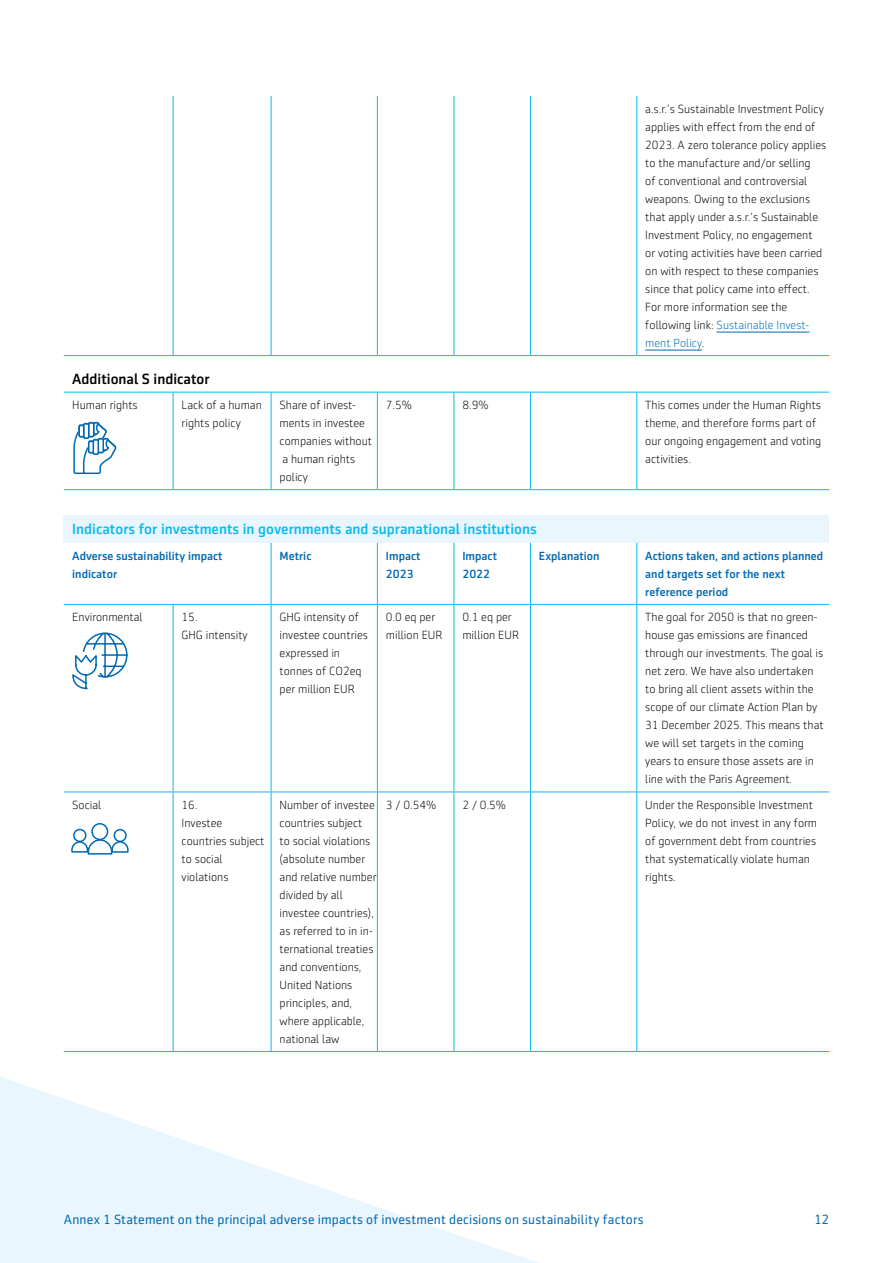
<style>
.page{position:relative;width:893px;height:1263px;background:#fff}
.page>*{position:absolute;margin:0;border:0;box-sizing:border-box;transform-origin:0 0}
.t1{font:500 15px "Sentico Sans DT";color:#0bbbef}
.t2{font:500 15px "Sentico Sans DT";color:#000}
.t3{font:13.5px "Sentico Sans DT";letter-spacing:.01em;color:#0069b4}
.t4{font:300 12px/18px "Sentico Sans DT";color:#000}
.t5{font:500 12px/18px "Sentico Sans DT";color:#0069b4}
.s1{color:#0069b4}
</style>
<div class="page">
<svg style="left:0;top:1077px;width:538px;height:186px;fill:#ebf6fe"></svg>
<div style="left:64px;top:515px;width:765px;height:28px;background:#e9f6fe"></div>
<hr style="left:64px;top:355px;width:109px;height:1px;background:#0bbbef">
<hr style="left:173px;top:355px;width:98px;height:1px;background:#0bbbef">
<hr style="left:271px;top:355px;width:106px;height:1px;background:#0bbbef">
<hr style="left:377px;top:355px;width:77px;height:1px;background:#0bbbef">
<hr style="left:454px;top:355px;width:76px;height:1px;background:#0bbbef">
<hr style="left:530px;top:355px;width:107px;height:1px;background:#0bbbef">
<hr style="left:637px;top:355px;width:192px;height:1px;background:#0bbbef">
<hr style="left:64px;top:392px;width:109px;height:1px;background:#0bbbef">
<hr style="left:173px;top:392px;width:98px;height:1px;background:#0bbbef">
<hr style="left:271px;top:392px;width:106px;height:1px;background:#0bbbef">
<hr style="left:377px;top:392px;width:77px;height:1px;background:#0bbbef">
<hr style="left:454px;top:392px;width:76px;height:1px;background:#0bbbef">
<hr style="left:530px;top:392px;width:107px;height:1px;background:#0bbbef">
<hr style="left:637px;top:392px;width:192px;height:1px;background:#0bbbef">
<hr style="left:64px;top:489px;width:109px;height:1px;background:#0bbbef">
<hr style="left:173px;top:489px;width:98px;height:1px;background:#0bbbef">
<hr style="left:271px;top:489px;width:106px;height:1px;background:#0bbbef">
<hr style="left:377px;top:489px;width:77px;height:1px;background:#0bbbef">
<hr style="left:454px;top:489px;width:76px;height:1px;background:#0bbbef">
<hr style="left:530px;top:489px;width:107px;height:1px;background:#0bbbef">
<hr style="left:637px;top:489px;width:192px;height:1px;background:#0bbbef">
<hr style="left:64px;top:791px;width:109px;height:1px;background:#0bbbef">
<hr style="left:173px;top:791px;width:98px;height:1px;background:#0bbbef">
<hr style="left:271px;top:791px;width:106px;height:1px;background:#0bbbef">
<hr style="left:377px;top:791px;width:77px;height:1px;background:#0bbbef">
<hr style="left:454px;top:791px;width:76px;height:1px;background:#0bbbef">
<hr style="left:530px;top:791px;width:107px;height:1px;background:#0bbbef">
<hr style="left:637px;top:791px;width:192px;height:1px;background:#0bbbef">
<hr style="left:64px;top:1051px;width:109px;height:1px;background:#0bbbef">
<hr style="left:173px;top:1051px;width:98px;height:1px;background:#0bbbef">
<hr style="left:271px;top:1051px;width:106px;height:1px;background:#0bbbef">
<hr style="left:377px;top:1051px;width:77px;height:1px;background:#0bbbef">
<hr style="left:454px;top:1051px;width:76px;height:1px;background:#0bbbef">
<hr style="left:530px;top:1051px;width:107px;height:1px;background:#0bbbef">
<hr style="left:637px;top:1051px;width:192px;height:1px;background:#0bbbef">
<hr style="left:271px;top:543px;width:1px;height:61px;background:#0bbbef">
<hr style="left:377px;top:543px;width:1px;height:61px;background:#0bbbef">
<hr style="left:454px;top:543px;width:1px;height:61px;background:#0bbbef">
<hr style="left:530px;top:543px;width:1px;height:61px;background:#0bbbef">
<hr style="left:636px;top:543px;width:1px;height:61px;background:#0bbbef">
<hr style="left:173px;top:96px;width:1px;height:259px;background:#0bbbef">
<hr style="left:271px;top:96px;width:1px;height:259px;background:#0bbbef">
<hr style="left:377px;top:96px;width:1px;height:259px;background:#0bbbef">
<hr style="left:454px;top:96px;width:1px;height:259px;background:#0bbbef">
<hr style="left:530px;top:96px;width:1px;height:259px;background:#0bbbef">
<hr style="left:636px;top:96px;width:1px;height:259px;background:#0bbbef">
<hr style="left:173px;top:392px;width:1px;height:97px;background:#0bbbef">
<hr style="left:271px;top:392px;width:1px;height:97px;background:#0bbbef">
<hr style="left:377px;top:392px;width:1px;height:97px;background:#0bbbef">
<hr style="left:454px;top:392px;width:1px;height:97px;background:#0bbbef">
<hr style="left:530px;top:392px;width:1px;height:97px;background:#0bbbef">
<hr style="left:636px;top:392px;width:1px;height:97px;background:#0bbbef">
<hr style="left:173px;top:605px;width:1px;height:186px;background:#0bbbef">
<hr style="left:271px;top:605px;width:1px;height:186px;background:#0bbbef">
<hr style="left:377px;top:605px;width:1px;height:186px;background:#0bbbef">
<hr style="left:454px;top:605px;width:1px;height:186px;background:#0bbbef">
<hr style="left:530px;top:605px;width:1px;height:186px;background:#0bbbef">
<hr style="left:636px;top:605px;width:1px;height:186px;background:#0bbbef">
<hr style="left:173px;top:792px;width:1px;height:259px;background:#0bbbef">
<hr style="left:271px;top:792px;width:1px;height:259px;background:#0bbbef">
<hr style="left:377px;top:792px;width:1px;height:259px;background:#0bbbef">
<hr style="left:454px;top:792px;width:1px;height:259px;background:#0bbbef">
<hr style="left:530px;top:792px;width:1px;height:259px;background:#0bbbef">
<hr style="left:636px;top:792px;width:1px;height:259px;background:#0bbbef">
<hr style="left:64px;top:604px;width:109px;height:1px;background:#0bbbef">
<hr style="left:173px;top:604px;width:98px;height:1px;background:#0bbbef">
<hr style="left:271px;top:604px;width:106px;height:1px;background:#0bbbef">
<hr style="left:377px;top:604px;width:77px;height:1px;background:#0bbbef">
<hr style="left:454px;top:604px;width:76px;height:1px;background:#0bbbef">
<hr style="left:530px;top:604px;width:107px;height:1px;background:#0bbbef">
<hr style="left:637px;top:604px;width:192px;height:1px;background:#0bbbef">
<hr style="left:717px;top:332px;width:92px;height:1px;background:#0069b4">
<hr style="left:645px;top:350px;width:57px;height:1px;background:#0069b4">
<svg style="left:73px;top:421px;width:44px;height:54px"></svg>
<svg style="left:72px;top:632px;width:56px;height:58px"></svg>
<svg style="left:71px;top:823px;width:58px;height:32px"></svg>
<p class="t4" style="left:645px;top:100px;width:183px">a.s.r.’s Sustainable Investment Policy applies with effect from the end of 2023. A zero tolerance policy applies to the manufacture and/or selling<br>of conventional and controversial weapons. Owing to the exclusions that apply under a.s.r.’s Sustainable Investment Policy, no engagement<br>or voting activities have been carried on with respect to these companies since that policy came into effect.<br>For more information see the following link: <span class="s1">Sustainable Invest&shy;ment Policy</span>.</p>
<p class="t2" style="left:72px;top:370px;width:139px">Additional S indicator</p>
<p class="t4" style="left:72px;top:396px;width:67px">Human rights</p>
<p class="t4" style="left:182px;top:396px;width:82px">Lack of a human rights policy</p>
<p class="t4" style="left:280px;top:396px;width:94px">Share of invest&shy;ments in investee companies without a human rights policy</p>
<p class="t4" style="left:386px;top:396px;width:28px">7.5%</p>
<p class="t4" style="left:462px;top:396px;width:28px">8.9%</p>
<p class="t4" style="left:645px;top:396px;width:177px">This comes under the Human Rights theme, and therefore forms part of our ongoing engagement and voting activities.</p>
<p class="t1" style="left:72px;top:521px;width:466px">Indicators for investments in governments and supranational institutions</p>
<p class="t5" style="left:72px;top:547px;width:152px">Adverse sustainability impact indicator</p>
<p class="t5" style="left:280px;top:547px;width:33px">Metric</p>
<p class="t5" style="left:386px;top:547px;width:36px">Impact<br>2023</p>
<p class="t5" style="left:462px;top:547px;width:36px">Impact<br>2022</p>
<p class="t5" style="left:539px;top:547px;width:62px">Explanation</p>
<p class="t5" style="left:645px;top:547px;width:179px">Actions taken, and actions planned and targets set for the next reference period</p>
<p class="t4" style="left:72px;top:608px;width:72px">Environmental</p>
<p class="t4" style="left:182px;top:608px;width:68px">15.<br>GHG intensity</p>
<p class="t4" style="left:280px;top:608px;width:90px">GHG intensity of investee countries expressed in tonnes of CO2eq per million EUR</p>
<p class="t4" style="left:386px;top:608px;width:58px">0.0 eq per million EUR</p>
<p class="t4" style="left:462px;top:608px;width:58px">0.1 eq per million EUR</p>
<p class="t4" style="left:645px;top:608px;width:180px">The goal for 2050 is that no green&shy;house gas emissions are financed through our investments. The goal is net zero. We have also undertaken to bring all client assets within the scope of our climate Action Plan by 31 December 2025. This means that we will set targets in the coming years to ensure those assets are in line with the Paris Agreement.</p>
<p class="t4" style="left:72px;top:796px;width:31px">Social</p>
<p class="t4" style="left:182px;top:796px;width:84px">16.<br>Investee countries subject to social violations</p>
<p class="t4" style="left:280px;top:796px;width:98px">Number of investee countries subject<br>to social violations (absolute number and relative number divided by all investee countries), as referred to in in&shy;ternational treaties and conventions,<br>United Nations principles, and, where applicable, national law</p>
<p class="t4" style="left:386px;top:796px;width:52px">3 / 0.54%</p>
<p class="t4" style="left:462px;top:796px;width:45px">2 / 0.5%</p>
<p class="t4" style="left:645px;top:796px;width:173px">Under the Responsible Investment<br>Policy, we do not invest in any form of government debt from countries that systematically violate human rights.</p>
<p class="t3" style="left:64px;top:1212px;width:582px">Annex 1 Statement on the principal adverse impacts of investment decisions on sustainability factors</p>
<p class="t3" style="left:814px;top:1212px;width:17px">12</p>
</div>
